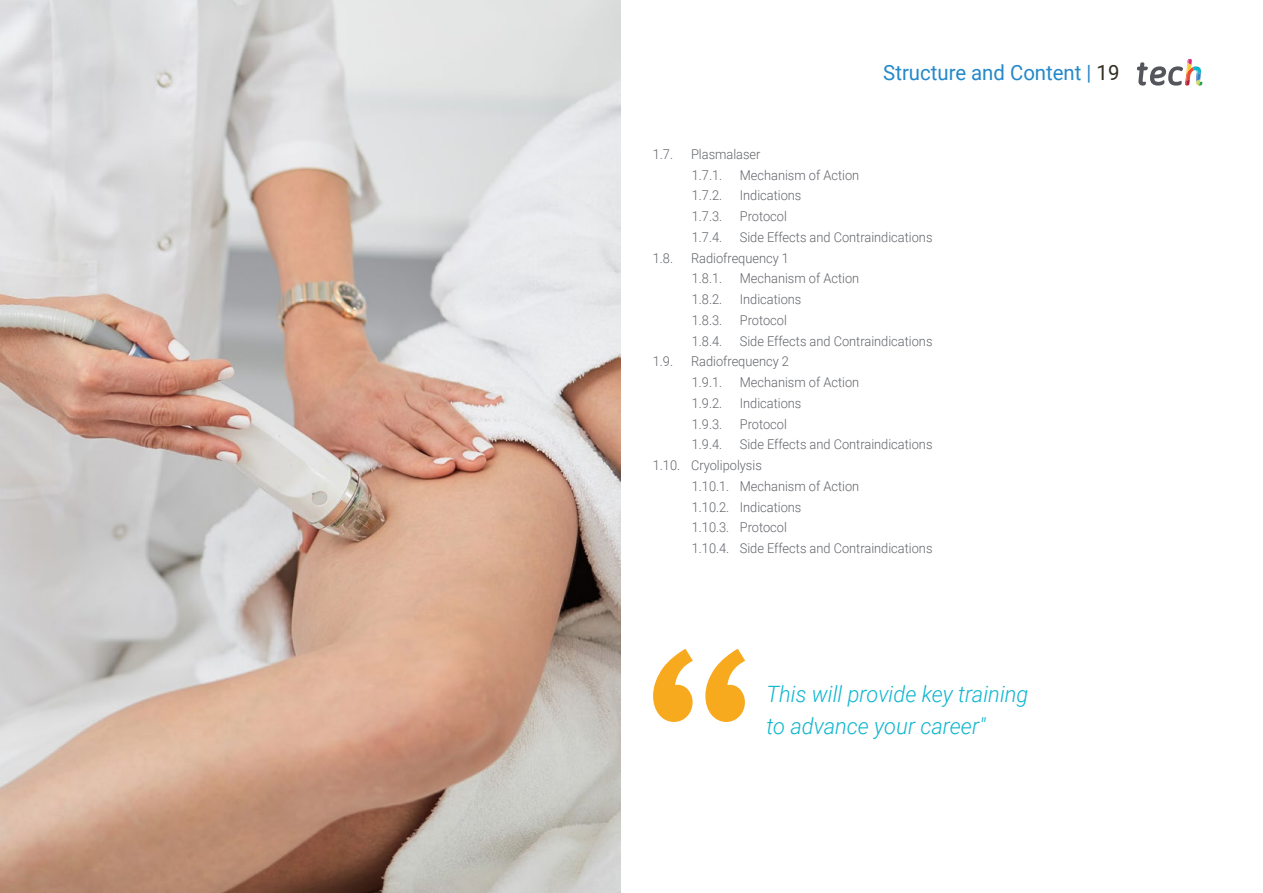
<style>
.page{position:relative;width:1263px;height:893px;background:#fff}
.page>*{position:absolute;margin:0;border:0;box-sizing:border-box;transform-origin:0 0}
.t1{font:italic 300 22.5px/31.5px "Roboto";color:#0fb6cf}
.t2{font:21px "Roboto";color:#2488c9}
.t3{font:300 13.5px/20.7px "Roboto";color:#61646a;scale:.95 1}
.s1{color:#312e20}
</style>
<div class="page">
<img style="left:0;top:0;width:621px;height:893px">
<svg style="left:1137px;top:59px;width:65px;height:27px"></svg>
<svg style="left:653px;top:649px;width:92px;height:73px"></svg>
<h2 class="t2" style="left:883px;top:57px;width:238px">Structure and Content | <span class="s1">19</span></h2>
<p class="t3" style="left:653px;top:143px;width:23px">1.7.</p>
<p class="t3" style="left:691px;top:143px;width:75px">Plasmalaser<br>1.7.1.</p>
<p class="t3" style="left:740px;top:164px;width:127px">Mechanism of Action</p>
<p class="t3" style="left:692px;top:185px;width:34px">1.7.2.</p>
<p class="t3" style="left:740px;top:185px;width:66px">Indications</p>
<p class="t3" style="left:692px;top:206px;width:34px">1.7.3.</p>
<p class="t3" style="left:740px;top:206px;width:51px">Protocol</p>
<p class="t3" style="left:692px;top:226px;width:34px">1.7.4.</p>
<p class="t3" style="left:740px;top:226px;width:204px">Side Effects and Contraindications</p>
<p class="t3" style="left:653px;top:247px;width:23px">1.8.</p>
<p class="t3" style="left:691px;top:247px;width:105px">Radiofrequency 1<br>1.8.1.</p>
<p class="t3" style="left:740px;top:268px;width:127px">Mechanism of Action</p>
<p class="t3" style="left:692px;top:289px;width:34px">1.8.2.</p>
<p class="t3" style="left:740px;top:289px;width:66px">Indications</p>
<p class="t3" style="left:692px;top:309px;width:34px">1.8.3.</p>
<p class="t3" style="left:740px;top:309px;width:51px">Protocol</p>
<p class="t3" style="left:692px;top:330px;width:34px">1.8.4.</p>
<p class="t3" style="left:740px;top:330px;width:204px">Side Effects and Contraindications</p>
<p class="t3" style="left:653px;top:351px;width:23px">1.9.</p>
<p class="t3" style="left:691px;top:351px;width:105px">Radiofrequency 2<br>1.9.1.</p>
<p class="t3" style="left:740px;top:372px;width:127px">Mechanism of Action</p>
<p class="t3" style="left:692px;top:392px;width:34px">1.9.2.</p>
<p class="t3" style="left:740px;top:392px;width:66px">Indications</p>
<p class="t3" style="left:692px;top:413px;width:34px">1.9.3.</p>
<p class="t3" style="left:740px;top:413px;width:51px">Protocol</p>
<p class="t3" style="left:692px;top:434px;width:34px">1.9.4.</p>
<p class="t3" style="left:740px;top:434px;width:204px">Side Effects and Contraindications</p>
<p class="t3" style="left:653px;top:455px;width:116px">1.10. Cryolipolysis</p>
<p class="t3" style="left:692px;top:475px;width:178px">1.10.1. Mechanism of Action</p>
<p class="t3" style="left:692px;top:496px;width:117px">1.10.2. Indications</p>
<p class="t3" style="left:692px;top:517px;width:102px">1.10.3. Protocol</p>
<p class="t3" style="left:692px;top:538px;width:255px">1.10.4. Side Effects and Contraindications</p>
<h1 class="t1" style="left:766px;top:678px;width:263px">This will provide key training to advance your career"</h1>
</div>
